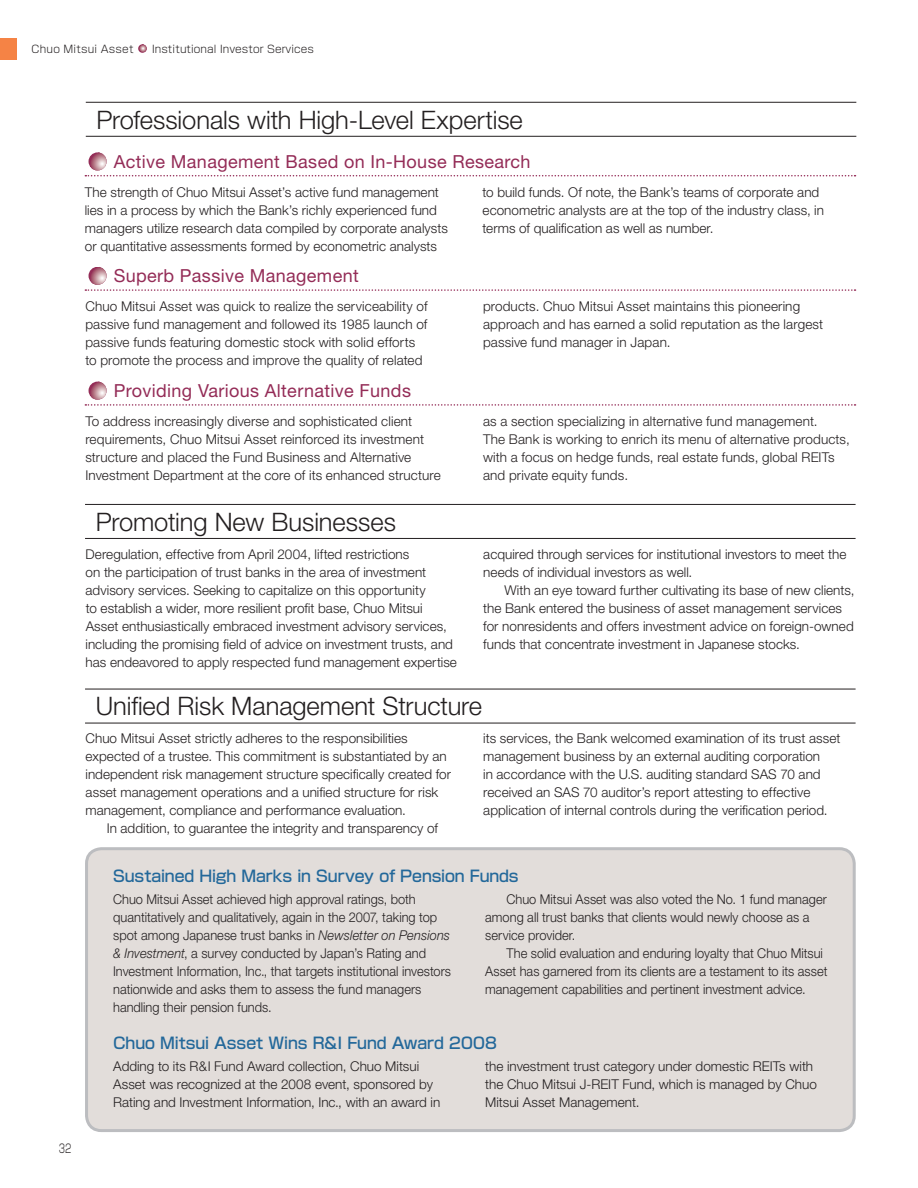
<style>
.page{position:relative;width:918px;height:1188px;background:#fff}
.page>*{position:absolute;margin:0;border:0;box-sizing:border-box;transform-origin:0 0}
.t1{font:300 25.5px "Helvetica Neue";letter-spacing:-.005em;color:#231f20}
.t2{font:18px "Helvetica Neue";letter-spacing:.02em;color:#942c57}
.t3{font:500 15.75px "Shin Go";letter-spacing:-.01em;color:#23689a}
.t4{font:300 13.5px/18px "Helvetica Neue";letter-spacing:.005em;color:#231f20}
.t5{font:300 13.5px/18px "Helvetica Neue";letter-spacing:.005em;color:#231f20;scale:.95 1}
.t6{font:300 12px "Shin Go";color:#231f20;scale:.7 1}
.t7{font:300 10.5px "Shin Go";color:#231f20}
.s1{font-style:italic}
</style>
<div class="page">
<div style="left:0;top:38px;width:17px;height:21px;background:#f58345"></div>
<svg style="left:138px;top:44px;width:9px;height:9px"></svg>
<div style="left:87px;top:849px;width:767px;height:282px;background:#e2ddda;border-radius:15px"></div>
<div style="left:85px;top:847px;width:771px;height:285px;border:3px solid #bcbdc0;border-radius:15px"></div>
<svg style="left:85px;top:175px;width:771px;height:1px"></svg>
<svg style="left:89px;top:152px;width:18px;height:18px"></svg>
<hr style="left:86px;top:136px;width:770px;height:1px;background:#231f20">
<hr style="left:86px;top:102px;width:770px;height:1px;background:#231f20">
<svg style="left:85px;top:289px;width:771px;height:2px"></svg>
<svg style="left:89px;top:267px;width:18px;height:18px"></svg>
<svg style="left:85px;top:404px;width:771px;height:2px"></svg>
<svg style="left:89px;top:382px;width:18px;height:18px"></svg>
<hr style="left:85px;top:538px;width:771px;height:1px;background:#231f20">
<hr style="left:85px;top:504px;width:771px;height:1px;background:#231f20">
<hr style="left:85px;top:723px;width:771px;height:1px;background:#231f20">
<hr style="left:85px;top:689px;width:771px;height:1px;background:#231f20">
<p class="t7" style="left:32px;top:42px;width:104px">Chuo Mitsui Asset</p>
<p class="t7" style="left:152px;top:42px;width:163px">Institutional Investor Services</p>
<h1 class="t1" style="left:96px;top:105px;width:428px">Professionals with High-Level Expertise</h1>
<h2 class="t2" style="left:114px;top:150px;width:418px">Active Management Based on In-House Research</h2>
<p class="t4" style="left:85px;top:182px;width:365px">The strength of Chuo Mitsui Asset’s active fund management lies in a process by which the Bank’s richly experienced fund managers utilize research data compiled by corporate analysts or quantitative assessments formed by econometric analysts</p>
<p class="t4" style="left:483px;top:182px;width:343px">to build funds. Of note, the Bank’s teams of corporate and econometric analysts are at the top of the industry class, in terms of qualification as well as number.</p>
<h2 class="t2" style="left:114px;top:265px;width:247px">Superb Passive Management</h2>
<p class="t4" style="left:85px;top:297px;width:344px">Chuo Mitsui Asset was quick to realize the serviceability of passive fund management and followed its 1985 launch of passive funds featuring domestic stock with solid efforts to promote the process and improve the quality of related</p>
<p class="t4" style="left:483px;top:297px;width:342px">products. Chuo Mitsui Asset maintains this pioneering approach and has earned a solid reputation as the largest passive fund manager in Japan.</p>
<h2 class="t2" style="left:114px;top:380px;width:299px">Providing Various Alternative Funds</h2>
<p class="t4" style="left:85px;top:412px;width:357px">To address increasingly diverse and sophisticated client requirements, Chuo Mitsui Asset reinforced its investment structure and placed the Fund Business and Alternative Investment Department at the core of its enhanced structure</p>
<p class="t4" style="left:483px;top:412px;width:368px">as a section specializing in alternative fund management.<br>The Bank is working to enrich its menu of alternative products, with a focus on hedge funds, real estate funds, global REITs and private equity funds.</p>
<h1 class="t1" style="left:96px;top:506px;width:302px">Promoting New Businesses</h1>
<p class="t4" style="left:86px;top:545px;width:373px">Deregulation, effective from April 2004, lifted restrictions<br>on the participation of trust banks in the area of investment advisory services. Seeking to capitalize on this opportunity<br>to establish a wider, more resilient profit base, Chuo Mitsui Asset enthusiastically embraced investment advisory services, including the promising field of advice on investment trusts, and has endeavored to apply respected fund management expertise</p>
<p class="t4" style="left:483px;top:545px;width:365px">acquired through services for institutional investors to meet the needs of individual investors as well.</p>
<p class="t4" style="left:483px;top:581px;width:373px;text-indent:21px">With an eye toward further cultivating its base of new clients, the Bank entered the business of asset management services for nonresidents and offers investment advice on foreign-owned funds that concentrate investment in Japanese stocks.</p>
<h1 class="t1" style="left:96px;top:691px;width:388px">Unified Risk Management Structure</h1>
<p class="t4" style="left:86px;top:729px;width:367px">Chuo Mitsui Asset strictly adheres to the responsibilities expected of a trustee. This commitment is substantiated by an independent risk management structure specifically created for asset management operations and a unified structure for risk management, compliance and performance evaluation.</p>
<p class="t4" style="left:107px;top:819px;width:333px">In addition, to guarantee the integrity and transparency of</p>
<p class="t4" style="left:483px;top:729px;width:359px">its services, the Bank welcomed examination of its trust asset management business by an external auditing corporation<br>in accordance with the U.S. auditing standard SAS 70 and received an SAS 70 auditor’s report attesting to effective application of internal controls during the verification period.</p>
<p class="t3" style="left:113px;top:865px;width:407px">Sustained High Marks in Survey of Pension Funds</p>
<p class="t5" style="left:113px;top:890px;width:357px">Chuo Mitsui Asset achieved high approval ratings, both quantitatively and qualitatively, again in the 2007, taking top spot among Japanese trust banks in <span class="s1">Newsletter on Pensions &amp; Investment</span>, a survey conducted by Japan’s Rating and Investment Information, Inc., that targets institutional investors nationwide and asks them to assess the fund managers handling their pension funds.</p>
<p class="t5" style="left:485px;top:890px;width:361px;text-indent:21px">Chuo Mitsui Asset was also voted the No. 1 fund manager among all trust banks that clients would newly choose as a service provider.</p>
<p class="t5" style="left:485px;top:944px;width:362px;text-indent:21px">The solid evaluation and enduring loyalty that Chuo Mitsui<br>Asset has garnered from its clients are a testament to its asset management capabilities and pertinent investment advice.</p>
<p class="t3" style="left:113px;top:1033px;width:385px">Chuo Mitsui Asset Wins R&amp;I Fund Award 2008</p>
<p class="t6" style="left:59px;top:1141px;width:20px">32</p>
<p class="t4" style="left:113px;top:1057px;width:329px">Adding to its R&amp;I Fund Award collection, Chuo Mitsui<br>Asset was recognized at the 2008 event, sponsored by<br>Rating and Investment Information, Inc., with an award in</p>
<p class="t4" style="left:485px;top:1057px;width:333px">the investment trust category under domestic REITs with the Chuo Mitsui J-REIT Fund, which is managed by Chuo<br>Mitsui Asset Management.</p>
</div>
